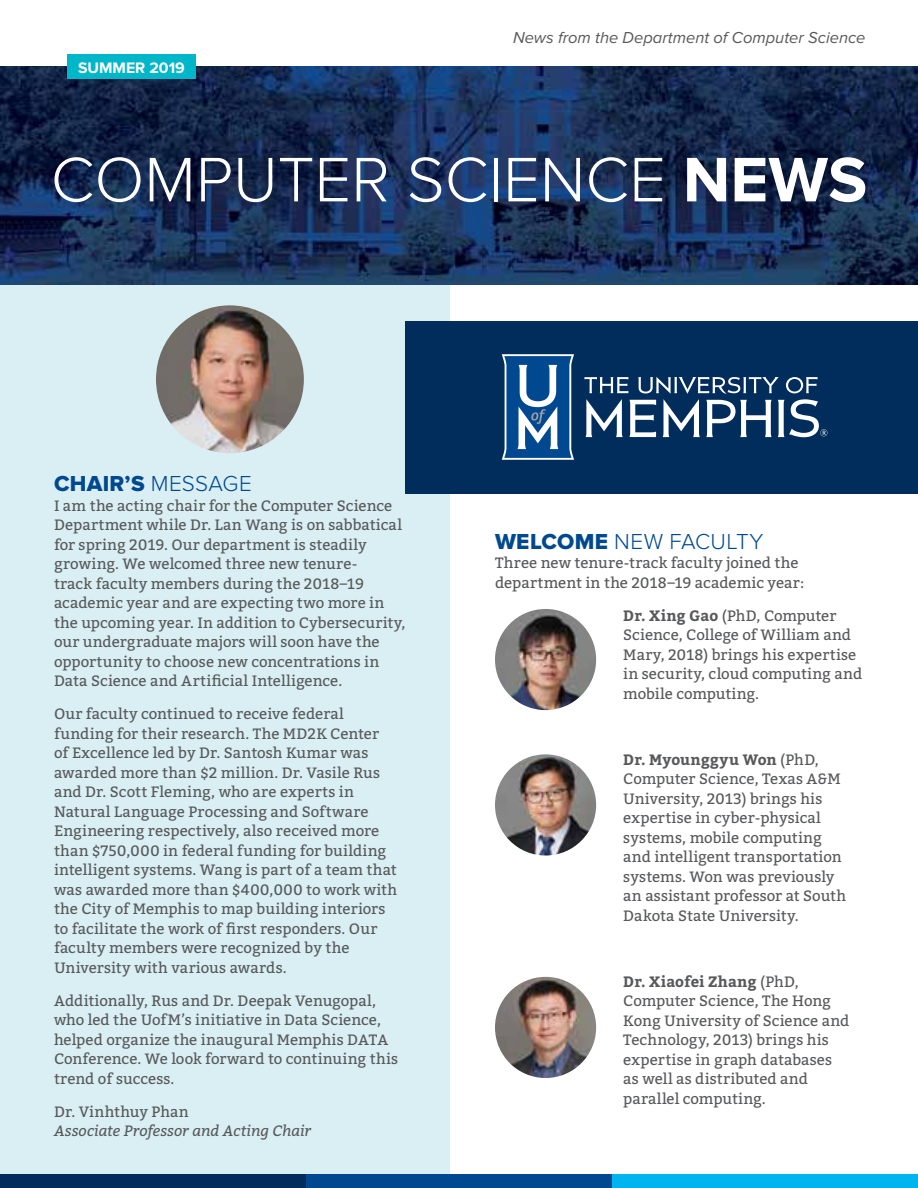
<style>
.page{position:relative;width:918px;height:1188px;background:#fff}
.page>*{position:absolute;margin:0;border:0;box-sizing:border-box;transform-origin:0 0}
.t1{font:300 65.25px "Proxima Nova";color:#fff}
.t2{font:300 22.5px "Proxima Nova";letter-spacing:.015em;color:#004990}
.t3{font:22.5px "Proxima Nova Extrabld";letter-spacing:.01em;color:#004990}
.t4{font:italic 16.5px "Proxima Nova";color:#58595b}
.t5{font:700 15.75px "Proxima Nova";color:#fff}
.t6{font:15px/19.5px "Bitter";letter-spacing:.005em;color:#58595b}
.t7{font:italic 15px "Bitter";color:#58595b}
.s1{font-weight:700}
.s2{font-family:"Proxima Nova";font-weight:300}
.s3{font-family:"Proxima Nova Extrabld";font-weight:400}
</style>
<div class="page">
<div style="left:0;top:285px;width:449px;height:903px;background:#d9eff3"></div>
<div style="left:306px;top:1174px;width:306px;height:14px;background:#004990"></div>
<div style="left:0;top:1174px;width:306px;height:14px;background:#002d5b"></div>
<div style="left:612px;top:1174px;width:306px;height:14px;background:#00b5ef"></div>
<img style="left:0;top:66px;width:918px;height:219px">
<div style="left:67px;top:54px;width:129px;height:25px;background:#00b7c9"></div>
<img style="left:156px;top:305px;width:148px;height:148px;border-radius:74px">
<div style="left:406px;top:322px;width:512px;height:172px;background:#002d5b"></div>
<img style="left:495px;top:609px;width:101px;height:101px;border-radius:51px">
<img style="left:495px;top:754px;width:101px;height:102px;border-radius:51px">
<img style="left:495px;top:977px;width:101px;height:101px;border-radius:51px">
<svg style="left:502px;top:354px;width:72px;height:106px"></svg>
<svg style="left:584px;top:377px;width:243px;height:60px"></svg>
<p class="t5" style="left:78px;top:58px;width:108px">SUMMER 2019</p>
<p class="t4" style="left:513px;top:28px;width:354px">News from the Department of Computer Science</p>
<h1 class="t1" style="left:51px;top:142px;width:818px">COMPUTER SCIENCE <span class="s1">NEWS</span></h1>
<h2 class="t3" style="left:54px;top:471px;width:199px">CHAIR’S <span class="s2">MESSAGE</span></h2>
<p class="t6" style="left:54px;top:495px;width:353px">I am the acting chair for the Computer Science Department while Dr. Lan Wang is on sabbatical for spring 2019. Our department is steadily growing. We welcomed three new tenure-<br>track faculty members during the 2018–19 academic year and are expecting two more in the upcoming year. In addition to Cybersecurity, our undergraduate majors will soon have the opportunity to choose new concentrations in Data Science and Artificial Intelligence.</p>
<p class="t6" style="left:54px;top:704px;width:345px">Our faculty continued to receive federal funding for their research. The MD2K Center of Excellence led by Dr. Santosh Kumar was awarded more than $2 million. Dr. Vasile Rus and Dr. Scott Fleming, who are experts in Natural Language Processing and Software Engineering respectively, also received more than $750,000 in federal funding for building intelligent systems. Wang is part of a team that was awarded more than $400,000 to work with the City of Memphis to map building interiors to facilitate the work of first responders. Our faculty members were recognized by the University with various awards.</p>
<p class="t6" style="left:54px;top:990px;width:346px">Additionally, Rus and Dr. Deepak Venugopal, who led the UofM’s initiative in Data Science, helped organize the inaugural Memphis DATA Conference. We look forward to continuing this trend of success.</p>
<p class="t6" style="left:54px;top:1101px;width:136px">Dr. Vinhthuy Phan</p>
<p class="t7" style="left:54px;top:1120px;width:258px">Associate Professor and Acting Chair</p>
<h2 class="t2" style="left:495px;top:528px;width:270px"><span class="s3">WELCOME</span> NEW FACULTY</h2>
<p class="t6" style="left:495px;top:553px;width:311px">Three new tenure-track faculty joined the department in the 2018–19 academic year:</p>
<p class="t6" style="left:623px;top:605px;width:240px"><span class="s1">Dr. Xing Gao</span> (PhD, Computer<br>Science, College of William and<br>Mary, 2018) brings his expertise in security, cloud computing and mobile computing.</p>
<p class="t6" style="left:623px;top:749px;width:225px"><span class="s1">Dr. Myounggyu Won</span> (PhD,<br>Computer Science, Texas A&amp;M<br>University, 2013) brings his expertise in cyber-physical systems, mobile computing and intelligent transportation systems. Won was previously an assistant professor at South<br>Dakota State University.</p>
<p class="t6" style="left:623px;top:971px;width:228px"><span class="s1">Dr. Xiaofei Zhang</span> (PhD,<br>Computer Science, The Hong<br>Kong University of Science and<br>Technology, 2013) brings his expertise in graph databases as well as distributed and parallel computing.</p>
</div>
